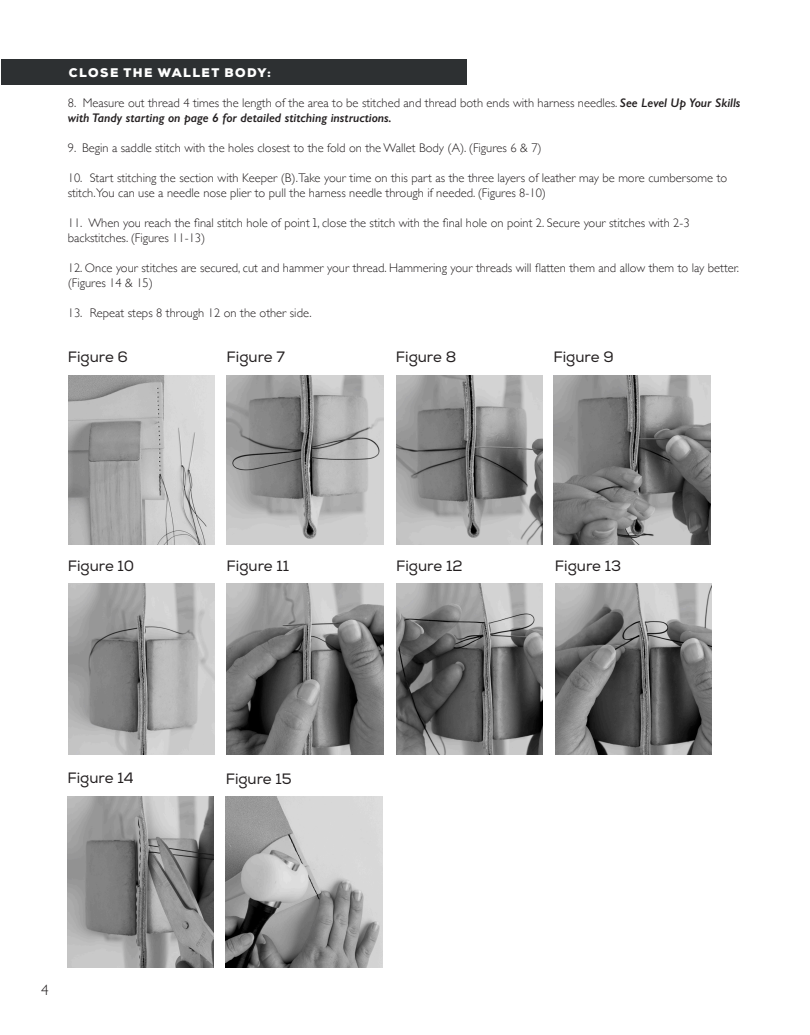
<style>
.page{position:relative;width:810px;height:1035px;background:#fff}
.page>*{position:absolute;margin:0;border:0;box-sizing:border-box;transform-origin:0 0}
.t1{font:15px "Nexa";color:#231f20}
.t2{font:300 15px "Gill Sans Nova";color:#231f20}
.t3{font:300 12.5px/15px "Gill Sans";color:#231f20}
.t4{font:900 12.5px "Nexa";letter-spacing:.115em;color:#fff}
.s1{font-weight:600;font-style:italic}
.s2{font-family:"Nexa"}
</style>
<div class="page">
<div style="left:1px;top:59px;width:466px;height:26px;background:#2d3032"></div>
<img style="left:68px;top:375px;width:146px;height:170px">
<img style="left:396px;top:375px;width:146px;height:170px">
<img style="left:68px;top:584px;width:146px;height:170px">
<img style="left:396px;top:584px;width:147px;height:170px">
<img style="left:227px;top:375px;width:157px;height:170px">
<img style="left:227px;top:584px;width:156px;height:170px">
<img style="left:555px;top:584px;width:157px;height:170px">
<img style="left:553px;top:375px;width:157px;height:170px">
<img style="left:68px;top:796px;width:146px;height:172px">
<img style="left:226px;top:796px;width:157px;height:172px">
<p class="t4" style="left:69px;top:64px;width:203px">CLOSE THE WALLET BODY:</p>
<p class="t3" style="left:68px;top:95px;width:674px">8. Measure out thread 4 times the length of the area to be stitched and thread both ends with harness needles. <span class="s1">See Level Up Your Skills with Tandy starting on page 6 for detailed stitching instructions.</span></p>
<p class="t3" style="left:68px;top:140px;width:476px">9. Begin a saddle stitch with the holes closest to the fold on the Wallet Body (A). (Figures 6 &amp; 7)</p>
<p class="t3" style="left:68px;top:170px;width:661px">10. Start stitching the section with Keeper (B).Take your time on this part as the three layers of leather may be more cumbersome to stitch.You can use a needle nose plier to pull the harness needle through if needed. (Figures 8-10)</p>
<p class="t3" style="left:68px;top:215px;width:623px">11. When you reach the final stitch hole of point <span class="s2">1</span>, close the stitch with the final hole on point 2. Secure your stitches with 2-3 backstitches. (Figures 11-13)</p>
<p class="t3" style="left:68px;top:260px;width:673px">12. Once your stitches are secured, cut and hammer your thread. Hammering your threads will flatten them and allow them to lay better. (Figures 14 &amp; 15)</p>
<p class="t3" style="left:68px;top:305px;width:245px">13. Repeat steps 8 through 12 on the other side.</p>
<p class="t1" style="left:68px;top:348px;width:62px">Figure 6</p>
<p class="t1" style="left:396px;top:348px;width:62px">Figure 8</p>
<p class="t1" style="left:227px;top:348px;width:60px">Figure 7</p>
<p class="t1" style="left:553px;top:348px;width:62px">Figure 9</p>
<p class="t1" style="left:68px;top:557px;width:68px">Figure 10</p>
<p class="t1" style="left:396px;top:557px;width:68px">Figure 12</p>
<p class="t1" style="left:227px;top:557px;width:64px">Figure 11</p>
<p class="t1" style="left:555px;top:557px;width:68px">Figure 13</p>
<p class="t1" style="left:68px;top:769px;width:68px">Figure 14</p>
<p class="t1" style="left:226px;top:770px;width:68px">Figure 15</p>
<p class="t2" style="left:41px;top:981px;width:9px">4</p>
</div>
